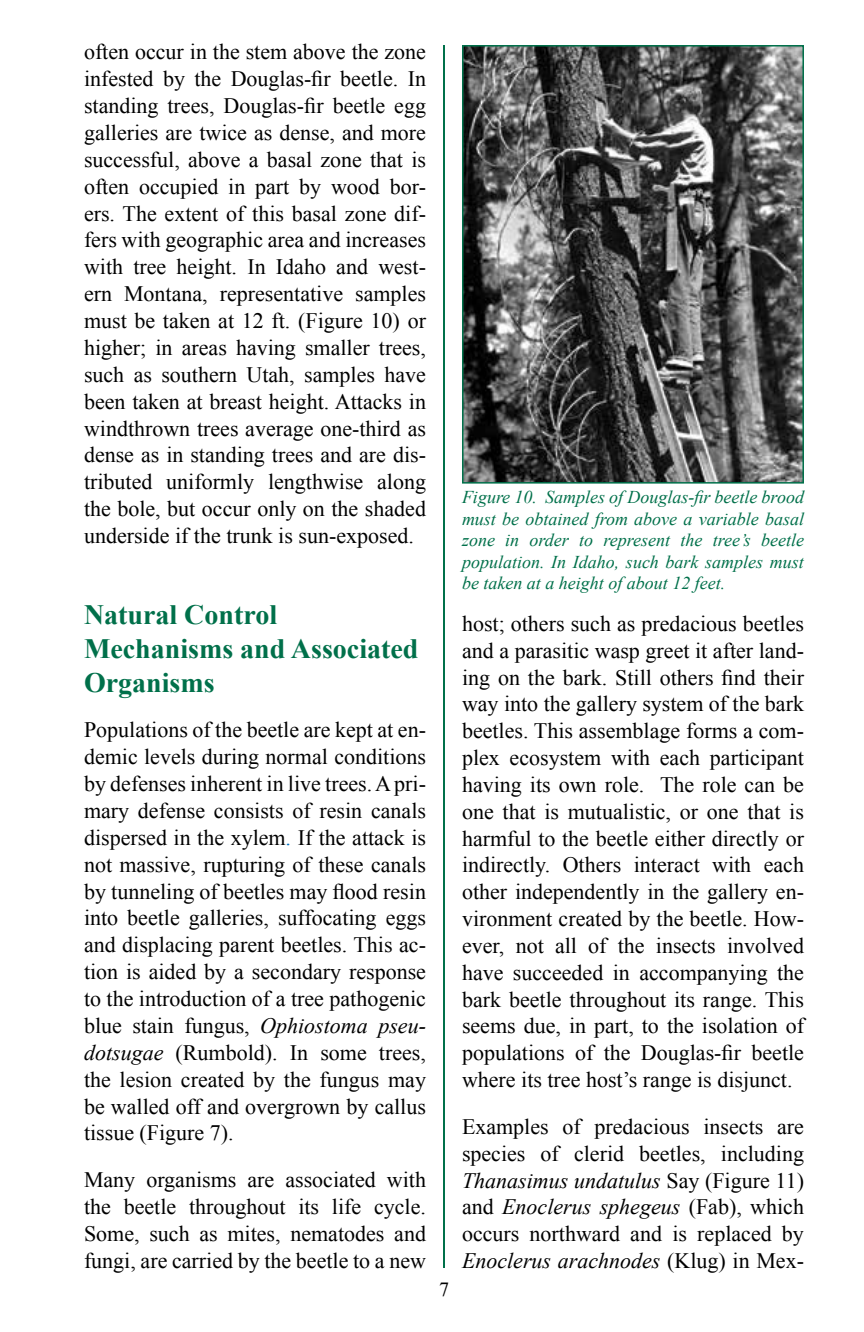
<style>
.page{position:relative;width:864px;height:1332px;background:#fff}
.page>*{position:absolute;margin:0;border:0;box-sizing:border-box;transform-origin:0 0}
.Heading_2{font:700 28px/34px "Times New Roman";color:#00704a}
.t1{font:22px/26.8px "Times New Roman";color:#000;text-align:justify}
.t2{font:20px "Times New Roman";color:#000}
.Figure_Caption{font:italic 18px/21.6px "Times New Roman";color:#00704a;text-align:justify}
.s1{color:#0070c0}
.s2{font-style:italic}
</style>
<div class="page">
<hr style="left:443px;top:45px;width:2px;height:1223px;background:#00704a">
<img style="left:465px;top:48px;width:336px;height:433px">
<div style="left:462px;top:45px;width:342px;height:439px;border:2px solid #00704a"></div>
<p class="t1" style="left:84px;top:38px;width:344px">often occur in the stem above the zone infested by the Douglas-fir beetle. In standing trees, Douglas-fir beetle egg galleries are twice as dense, and more successful, above a basal zone that is often occupied in part by wood bor&shy;ers. The extent of this basal zone dif&shy;fers with geographic area and increases with tree height. In Idaho and west&shy;ern Montana, representative samples must be taken at 12 ft. (Figure 10) or higher; in areas having smaller trees, such as southern Utah, samples have been taken at breast height. Attacks in windthrown trees average one-third as dense as in standing trees and are dis&shy;tributed uniformly lengthwise along the bole, but occur only on the shaded underside if the trunk is sun-exposed.</p>
<p class="Heading_2" style="left:84px;top:597px;width:336px">Natural Control<br>Mechanisms and Associated<br>Organisms</p>
<p class="t1" style="left:84px;top:716px;width:344px">Populations of the beetle are kept at en&shy;demic levels during normal conditions by defenses inherent in live trees. A pri&shy;mary defense consists of resin canals dispersed in the xylem<span class="s1">.</span> If the attack is not massive, rupturing of these canals by tunneling of beetles may flood resin into beetle galleries, suffocating eggs and displacing parent beetles. This ac&shy;tion is aided by a secondary response to the introduction of a tree pathogenic blue stain fungus, <span class="s2">Ophiostoma pseu&shy;dotsugae</span> (Rumbold). In some trees, the lesion created by the fungus may be walled off and overgrown by callus tissue (Figure 7).</p>
<p class="t1" style="left:84px;top:1166px;width:344px">Many organisms are associated with the beetle throughout its life cycle.<br>Some, such as mites, nematodes and fungi, are carried by the beetle to a new</p>
<p class="t2" style="left:439px;top:1276px;width:11px">7</p>
<p class="Figure_Caption" style="left:462px;top:486px;width:344px">Figure 10. Samples of Douglas-fir beetle brood must be obtained from above a variable basal zone in order to represent the tree’s beetle population. In Idaho, such bark samples must be taken at a height of about 12 feet.</p>
<p class="t1" style="left:462px;top:610px;width:344px">host; others such as predacious beetles and a parasitic wasp greet it after land&shy;ing on the bark. Still others find their way into the gallery system of the bark beetles. This assemblage forms a com&shy;plex ecosystem with each participant having its own role. The role can be one that is mutualistic, or one that is harmful to the beetle either directly or indirectly. Others interact with each other independently in the gallery en&shy;vironment created by the beetle. How&shy;ever, not all of the insects involved have succeeded in accompanying the bark beetle throughout its range. This seems due, in part, to the isolation of populations of the Douglas-fir beetle where its tree host’s range is disjunct.</p>
<p class="t1" style="left:462px;top:1113px;width:344px">Examples of predacious insects are species of clerid beetles, including <span class="s2">Thanasimus undatulus</span> Say (Figure 11) and <span class="s2">Enoclerus sphegeus</span> (Fab), which occurs northward and is replaced by <span class="s2">Enoclerus arachnodes</span> (Klug) in Mex-</p>
</div>
